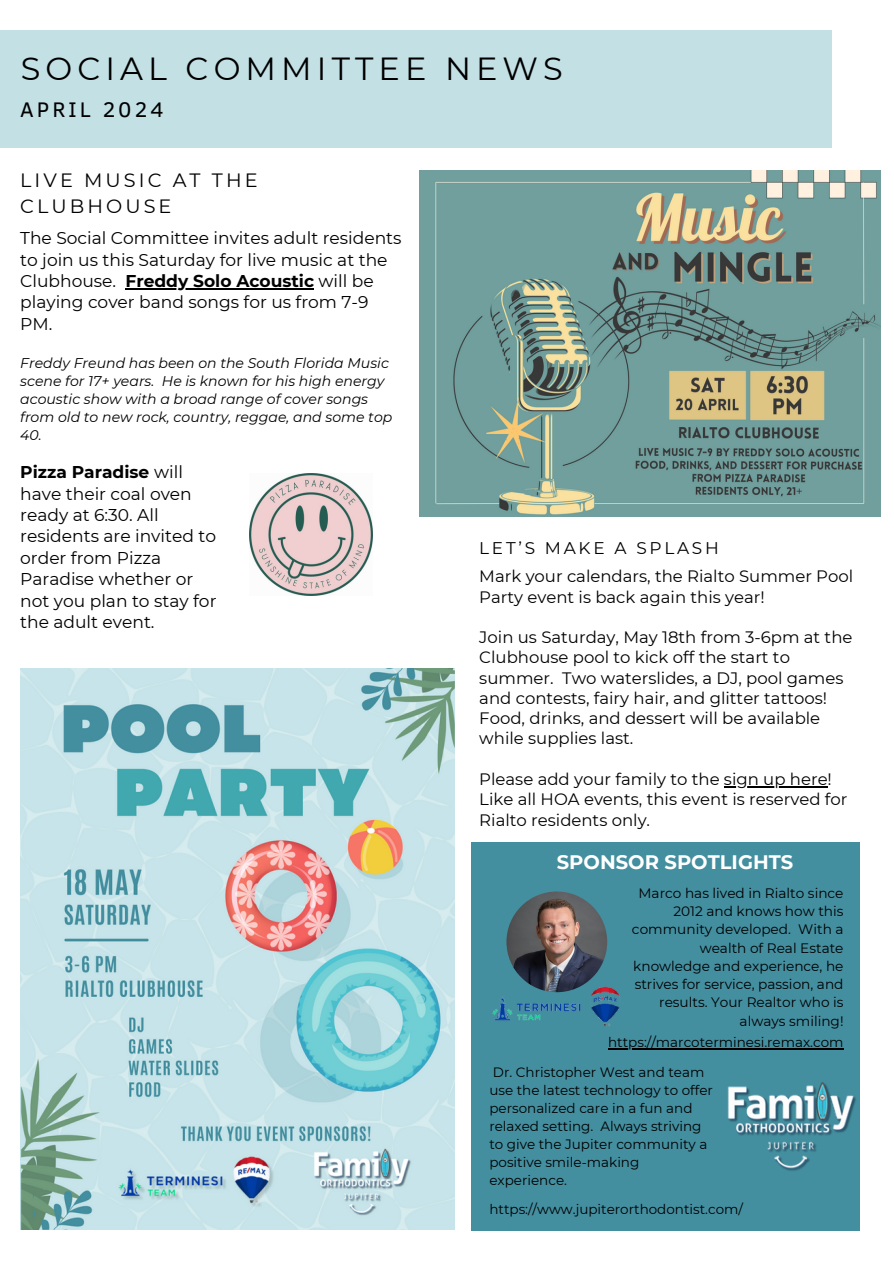
<style>
.page{position:relative;width:894px;height:1264px;background:#fff}
.page>*{position:absolute;margin:0;border:0;box-sizing:border-box;transform-origin:0 0}
.t1{font:31.95px "Montserrat";letter-spacing:.16em;color:#000}
.t2{font:21.6px "Clear Sans";letter-spacing:.14em;color:#000001}
.t3{font:700 19.5px "Montserrat";color:#fff}
.t4{font:19.2px/26.1px "Montserrat";letter-spacing:.16em;color:#000}
.t5{font:17.1px/21.3px "Montserrat";color:#000}
.t6{font:16.95px "Montserrat";letter-spacing:.16em;color:#000}
.t7{font:16.5px/20.2px "Montserrat";color:#000}
.t8{font:italic 14.1px/18px "Montserrat";color:#000}
.t9{font:13.65px/18.1px "Montserrat";color:#000;text-align:right}
.t10{font:13.5px/18px "Montserrat";color:#000}
.s1{font-weight:700}
</style>
<div class="page">
<div style="left:0;top:31px;width:832px;height:117px;background:#c3e0e5"></div>
<img style="left:419px;top:170px;width:461px;height:346px">
<img style="left:250px;top:473px;width:122px;height:123px">
<img style="left:20px;top:668px;width:434px;height:561px">
<div style="left:471px;top:842px;width:388px;height:388px;background:#438e9f"></div>
<hr style="left:723px;top:786px;width:104px;height:1px;background:#000">
<hr style="left:125px;top:288px;width:189px;height:1px;background:#000">
<img style="left:506px;top:891px;width:101px;height:101px;border-radius:50%">
<img style="left:727px;top:1082px;width:129px;height:89px">
<img style="left:492px;top:978px;width:128px;height:49px">
<hr style="left:608px;top:1048px;width:235px;height:1px;background:#000">
<h6 class="t1" style="left:21px;top:49px;width:543px">SOCIAL COMMITTEE NEWS</h6>
<p class="t2" style="left:20px;top:93px;width:145px">APRIL 2024</p>
<h3 class="t4" style="left:20px;top:167px;width:239px">LIVE MUSIC AT THE<br>CLUBHOUSE</h3>
<h6 class="t5" style="left:20px;top:227px;width:382px">The Social Committee invites adult residents to join us this Saturday for live music at the<br>Clubhouse.</h6>
<h6 class="t5" style="left:20px;top:270px;width:355px;text-indent:105px"><span class="s1">Freddy Solo Acoustic</span> will be playing cover band songs for us from 7-9<br>PM.</h6>
<h6 class="t8" style="left:20px;top:354px;width:370px">Freddy Freund has been on the South Florida Music scene for 17+ years. He is known for his high energy</h6>
<p class="t8" style="left:20px;top:390px;width:373px">acoustic show with a broad range of cover songs from old to new rock, country, reggae, and some top<br>40.</p>
<p class="t5" style="left:20px;top:461px;width:198px"><span class="s1">Pizza Paradise</span> will have their coal oven ready at 6:30. All residents are invited to order from Pizza<br>Paradise whether or not you plan to stay for the adult event.</p>
<h6 class="t6" style="left:479px;top:538px;width:241px">LET’S MAKE A SPLASH</h6>
<h6 class="t7" style="left:479px;top:566px;width:375px">Mark your calendars, the Rialto Summer Pool<br>Party event is back again this year!</h6>
<p class="t7" style="left:479px;top:627px;width:374px">Join us Saturday, May 18th from 3-6pm at the Clubhouse pool to kick off the start to summer. Two waterslides, a DJ, pool games and contests, fairy hair, and glitter tattoos!<br>Food, drinks, and dessert will be available while supplies last.</p>
<p class="t7" style="left:479px;top:769px;width:354px">Please add your family to the sign up here!</p>
<h5 class="t7" style="left:479px;top:789px;width:369px">Like all HOA events, this event is reserved for<br>Rialto residents only.</h5>
<p class="t3" style="left:556px;top:850px;width:238px">SPONSOR SPOTLIGHTS</p>
<p class="t9" style="left:631px;top:884px;width:213px">Marco has lived in Rialto since<br>2012 and knows how this community developed. With a wealth of Real Estate knowledge and experience, he strives for service, passion, and results. Your Realtor who is always smiling!</p>
<p class="t10" style="left:489px;top:1063px;width:225px">Dr. Christopher West and team use the latest technology to offer personalized care in a fun and relaxed setting. Always striving to give the Jupiter community a positive smile-making experience.</p>
<p class="t10" style="left:489px;top:1200px;width:255px">https://www.jupiterorthodontist.com/</p>
<p class="t10" style="left:608px;top:1033px;width:237px">https://marcoterminesi.remax.com</p>
</div>
